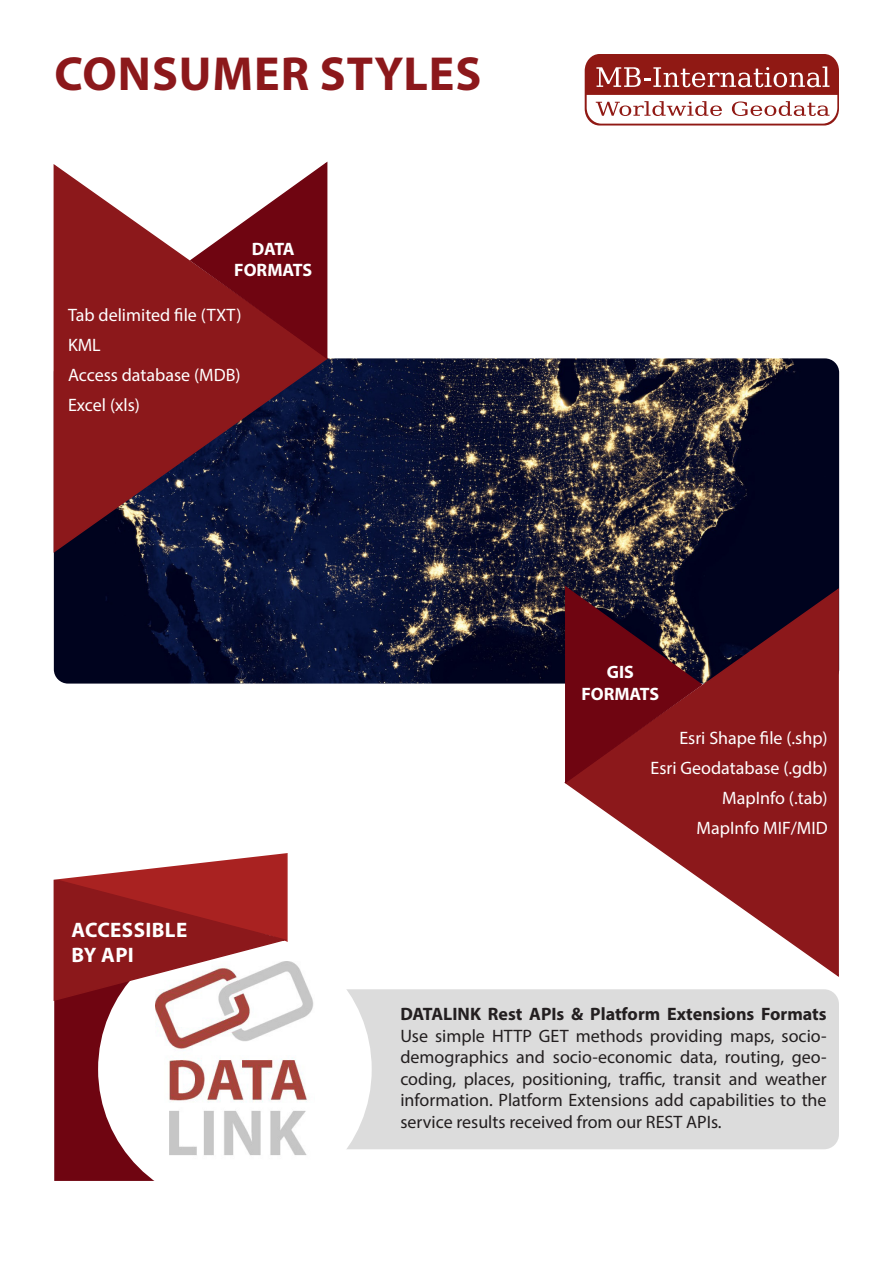
<style>
.page{position:relative;width:893px;height:1263px;background:#fff}
.page>*{position:absolute;margin:0;border:0;box-sizing:border-box;transform-origin:0 0}
.t1{font:700 48px "Myriad Pro";letter-spacing:.02em;color:#8c181b}
.t2{font:700 21px/25.2px "Myriad Pro";letter-spacing:.02em;color:#fff}
.t3{font:18px/21.6px "Myriad Pro";color:#231f20;text-align:justify}
.t4{font:18px/30px "Myriad Pro";color:#fff;text-align:right}
.t5{font:700 18px "Myriad Pro";color:#231f20}
.t6{font:700 18px/21.6px "Myriad Pro";letter-spacing:-.005em;color:#fff;text-align:center}
</style>
<div class="page">
<img style="left:54px;top:358px;width:785px;height:326px">
<div style="left:326px;top:989px;width:513px;height:160px;background:#dcdcdc;border-radius:15px"></div>
<svg style="left:585px;top:54px;width:254px;height:71px"></svg>
<svg style="left:563px;top:587px;width:277px;height:390px"></svg>
<svg style="left:564px;top:584px;width:139px;height:201px;background:#65131d"></svg>
<svg style="left:53px;top:164px;width:276px;height:390px;background:#6b2c39"></svg>
<svg style="left:189px;top:161px;width:139px;height:200px"></svg>
<div style="left:54px;top:1002px;width:100px;height:179px;background:#6f0511"></div>
<div style="left:98px;top:931px;width:274px;height:276px;background:#fff;border-radius:50%"></div>
<img style="left:155px;top:962px;width:159px;height:193px">
<svg style="left:53px;top:886px;width:235px;height:116px"></svg>
<svg style="left:53px;top:853px;width:235px;height:33px;fill:#a92221"></svg>
<h1 class="t1" style="left:54px;top:45px;width:428px">CONSUMER STYLES</h1>
<p class="t6" style="left:234px;top:238px;width:79px">DATA<br>FORMATS</p>
<p class="t4" style="left:68px;top:301px;width:175px;text-align:left">Tab delimited file (TXT)<br>KML<br>Access database (MDB)<br>Excel (xls)</p>
<p class="t2" style="left:71px;top:917px;width:117px">ACCESSIBLE<br>BY API</p>
<p class="t6" style="left:581px;top:661px;width:79px">GIS<br>FORMATS</p>
<p class="t4" style="left:650px;top:724px;width:179px">Esri Shape file (.shp)<br>Esri Geodatabase (.gdb)<br>MapInfo (.tab)<br>MapInfo MIF/MID</p>
<p class="t5" style="left:400px;top:1003px;width:428px">DATALINK Rest APIs &amp; Platform Extensions Formats</p>
<p class="t3" style="left:400px;top:1026px;width:428px">Use simple HTTP GET methods providing maps, socio&shy;demographics and socio-economic data, routing, geo&shy;coding, places, positioning, traffic, transit and weather information. Platform Extensions add capabilities to the service results received from our REST APIs.</p>
</div>
